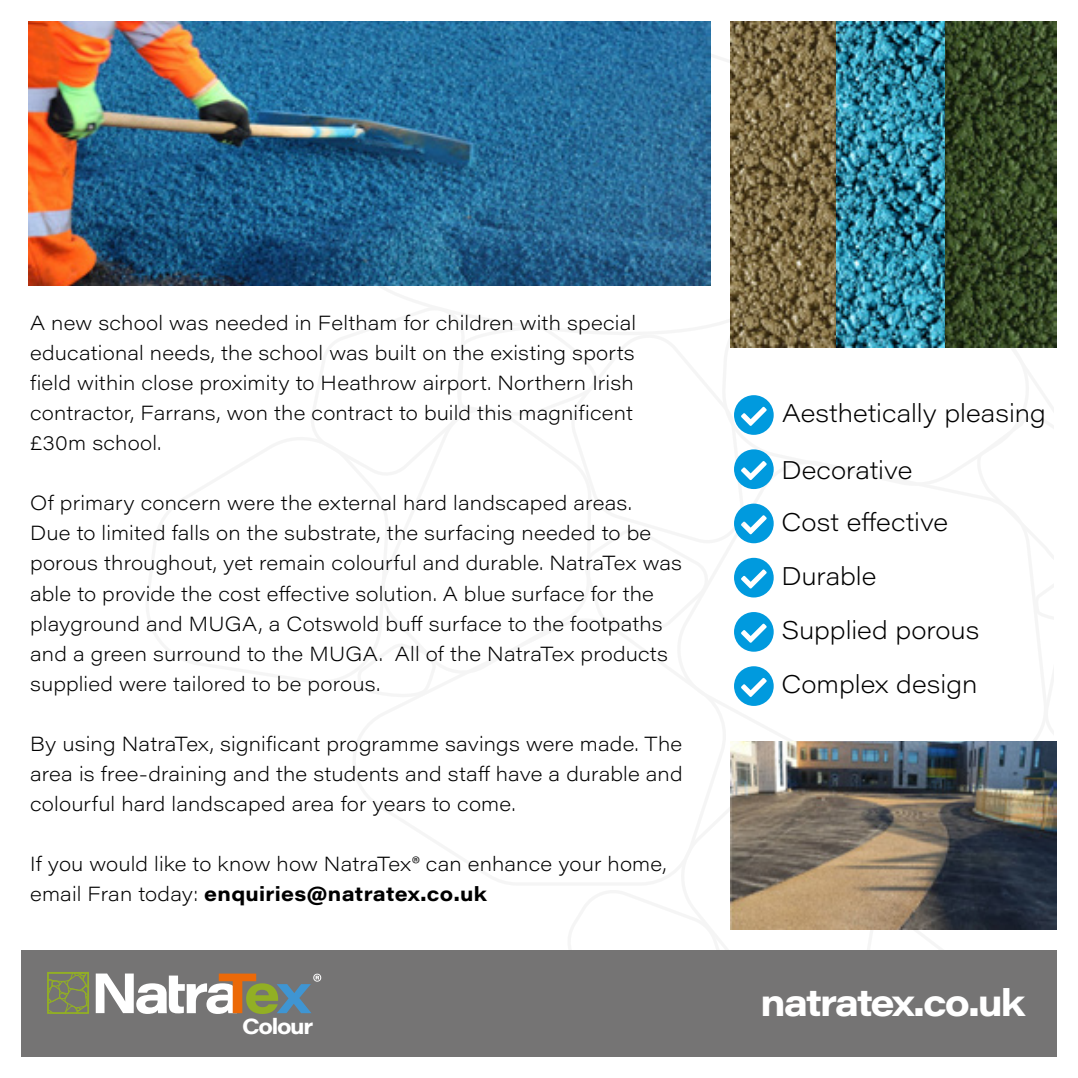
<style>
.page{position:relative;width:1078px;height:1078px;background:#fff}
.page>*{position:absolute;margin:0;border:0;box-sizing:border-box;transform-origin:0 0}
.t1{font:700 37.5px "Acumin Pro Wide";letter-spacing:-.055em;color:#fff}
.t2{font:200 25px/54.2px "Acumin Pro Wide";color:#000}
.t3{font:700 21.75px "Acumin Pro Wide";letter-spacing:-.06em;color:#fff}
.t4{font:200 20px/30px "Acumin Pro Wide";letter-spacing:.01em;color:#000}
.s1{font-weight:700}
</style>
<div class="page">
<svg style="left:890px;top:928px;width:162px;height:2px"></svg>
<svg style="left:737px;top:928px;width:153px;height:2px"></svg>
<div style="left:21px;top:950px;width:1035px;height:106px;background:#757474"></div>
<svg style="left:734px;top:395px;width:39px;height:310px"></svg>
<img style="left:730px;top:741px;width:326px;height:187px">
<img style="left:730px;top:22px;width:106px;height:326px">
<img style="left:28px;top:22px;width:682px;height:263px">
<img style="left:836px;top:22px;width:108px;height:326px">
<img style="left:944px;top:22px;width:112px;height:326px">
<svg style="left:96px;top:973px;width:225px;height:40px"></svg>
<div style="left:47px;top:971px;width:42px;height:42px;border:2px solid #92af24"></div>
<svg style="left:50px;top:974px;width:36px;height:36px"></svg>
<div style="left:48px;top:972px;width:40px;height:40px;border:1px solid #92af24"></div>
<p class="t4" style="left:30px;top:307px;width:607px">A new school was needed in Feltham for children with special educational needs, the school was built on the existing sports field within close proximity to Heathrow airport. Northern Irish contractor, Farrans, won the contract to build this magnificent £30m school.</p>
<p class="t4" style="left:30px;top:487px;width:653px">Of primary concern were the external hard landscaped areas.<br>Due to limited falls on the substrate, the surfacing needed to be porous throughout, yet remain colourful and durable. NatraTex was able to provide the cost effective solution. A blue surface for the playground and MUGA, a Cotswold buff surface to the footpaths and a green surround to the MUGA. All of the NatraTex products supplied were tailored to be porous.</p>
<p class="t4" style="left:30px;top:727px;width:654px;text-align:justify">By using NatraTex, significant programme savings were made. The area is free-draining and the students and staff have a durable and colourful hard landscaped area for years to come.</p>
<p class="t4" style="left:30px;top:847px;width:638px">If you would like to know how NatraTex® can enhance your home, email Fran today: <span class="s1">enquiries@natratex.co.uk</span></p>
<p class="t3" style="left:242px;top:1010px;width:72px">Colour</p>
<p class="t2" style="left:781px;top:385px;width:265px">Aesthetically pleasing</p>
<p class="t2" style="left:781px;top:443px;width:168px;line-height:51.8px">Decorative<br>Cost effective</p>
<p class="t2" style="left:781px;top:548px;width:199px">Durable<br>Supplied porous<br>Complex design</p>
<h1 class="t1" style="left:760px;top:974px;width:266px">natratex.co.uk</h1>
</div>
